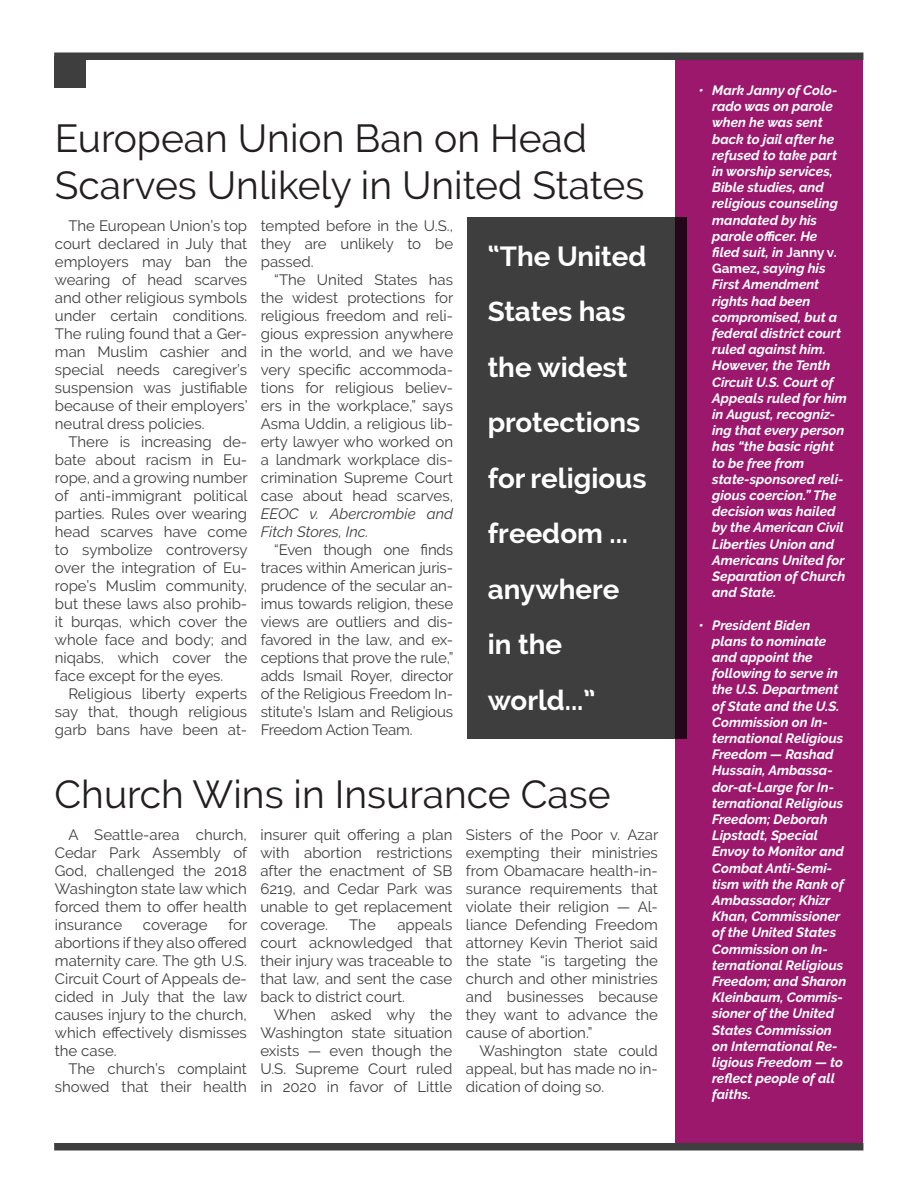
<style>
.page{position:relative;width:918px;height:1188px;background:#fff}
.page>*{position:absolute;margin:0;border:0;box-sizing:border-box;transform-origin:0 0}
.t1{font:39px/46.8px "Raleway";color:#231f20}
.t2{font:700 27.75px/55.5px "Raleway";color:#fff}
.t3{font:15px/18px "Raleway";color:#3e3e3f;text-align:justify}
.t4{font:italic 15px/18px "Raleway";color:#3e3e3f}
.t5{font:italic 700 13.5px/16.2px "Raleway";color:#fff}
.s1{font-style:normal}
</style>
<div class="page">
<div style="left:676px;top:59px;width:187px;height:1088px;background:#9b186d"></div>
<div style="left:54px;top:56px;width:31px;height:31px;background:#3e3e3f"></div>
<div style="left:54px;top:52px;width:809px;height:8px;background:#3e3e3f"></div>
<div style="left:54px;top:1143px;width:809px;height:7px;background:#3e3e3f"></div>
<div style="left:468px;top:217px;width:219px;height:522px;background:#3e3e3f"></div>
<h1 class="t1" style="left:55px;top:115px;width:591px">European Union Ban on Head<br>Scarves Unlikely in United States</h1>
<p class="t3" style="left:55px;top:217px;width:194px;text-indent:14px">The European Union’s top court declared in July that employers may ban the wearing of head scarves and other religious symbols under certain conditions.<br>The ruling found that a Ger&shy;man Muslim cashier and special needs caregiver’s suspension was justifiable because of their employers’ neutral dress policies.</p>
<p class="t3" style="left:55px;top:433px;width:194px;text-indent:14px">There is increasing de&shy;bate about racism in Eu&shy;rope, and a growing number of anti-immigrant political parties. Rules over wearing head scarves have come to symbolize controversy over the integration of Eu&shy;rope’s Muslim community, but these laws also prohib&shy;it burqas, which cover the whole face and body; and niqabs, which cover the face except for the eyes.</p>
<p class="t3" style="left:55px;top:685px;width:194px;text-indent:14px">Religious liberty experts say that, though religious garb bans have been at-</p>
<p class="t3" style="left:261px;top:217px;width:194px">tempted before in the U.S., they are unlikely to be passed.</p>
<p class="t3" style="left:261px;top:271px;width:194px;text-indent:14px">“The United States has the widest protections for religious freedom and reli&shy;gious expression anywhere in the world, and we have very specific accommoda&shy;tions for religious believ&shy;ers in the workplace,” says Asma Uddin, a religious lib&shy;erty lawyer who worked on a landmark workplace dis&shy;crimination Supreme Court case about head scarves,</p>
<p class="t4" style="left:261px;top:505px;width:194px">EEOC v. Abercrombie and<br>Fitch Stores, Inc.</p>
<p class="t3" style="left:261px;top:541px;width:194px;text-indent:14px">“Even though one finds traces within American juris&shy;prudence of the secular an&shy;imus towards religion, these views are outliers and dis&shy;favored in the law, and ex&shy;ceptions that prove the rule,” adds Ismail Royer, director of the Religious Freedom In&shy;stitute’s Islam and Religious Freedom Action Team.</p>
<h2 class="t2" style="left:488px;top:229px;width:160px">“The United<br>States has the widest protections for religious freedom ... anywhere in the world...”</h2>
<h1 class="t1" style="left:55px;top:771px;width:558px">Church Wins in Insurance Case</h1>
<p class="t3" style="left:55px;top:826px;width:194px;text-indent:14px">A Seattle-area church, Cedar Park Assembly of God, challenged the 2018<br>Washington state law which forced them to offer health insurance</p>
<p class="t3" style="left:55px;top:916px;width:194px;text-indent:174px">for abortions if they also offered maternity care. The 9th U.S.<br>Circuit Court of Appeals de&shy;cided in July that the law causes injury to the church, which effectively dismisses the case.</p>
<p class="t3" style="left:55px;top:1060px;width:194px;text-align:right">The church’s complaint showed that their health</p>
<p class="t3" style="left:143px;top:916px;width:66px">coverage</p>
<p class="t3" style="left:260px;top:826px;width:194px">insurer quit offering a plan with abortion restrictions after the enactment of SB 6219, and Cedar Park was unable to get replacement coverage.</p>
<p class="t3" style="left:260px;top:916px;width:194px;text-indent:137px">appeals court acknowledged that their injury was traceable to that law, and sent the case back to district court.</p>
<p class="t3" style="left:260px;top:1006px;width:194px;text-indent:14px">When asked why the Washington state situation exists — even though the U.S. Supreme Court ruled in 2020 in favor of Little</p>
<p class="t3" style="left:349px;top:916px;width:28px">The</p>
<p class="t3" style="left:466px;top:826px;width:194px">Sisters of the Poor v. Azar exempting their ministries from Obamacare health-in&shy;surance requirements that violate their religion — Al&shy;liance Defending Freedom attorney Kevin Theriot said the state “is targeting the church and other ministries and businesses because they want to advance the cause of abortion.”</p>
<p class="t3" style="left:466px;top:1042px;width:194px;text-indent:14px">Washington state could appeal, but has made no in&shy;dication of doing so.</p>
<p class="t5" style="left:712px;top:82px;width:136px;text-indent:-14px">• Mark Janny of Colo&shy;rado was on parole when he was sent back to jail after he refused to take part in worship services,<br>Bible studies, and religious counseling mandated by his parole officer. He filed suit, in <span class="s1">Janny v.<br>Gamez,</span> saying his<br>First Amendment rights had been compromised, but a federal district court ruled against him.<br>However, the Tenth<br>Circuit U.S. Court of<br>Appeals ruled for him in August, recogniz&shy;ing that every person has “the basic right to be free from state-sponsored reli&shy;gious coercion.” The decision was hailed by the American Civil<br>Liberties Union and<br>Americans United for<br>Separation of Church and State.</p>
<p class="t5" style="left:712px;top:617px;width:136px;text-indent:-14px">• President Biden plans to nominate and appoint the following to serve in the U.S. Department of State and the U.S.<br>Commission on In&shy;ternational Religious<br>Freedom — Rashad<br>Hussain, Ambassa&shy;dor-at-Large for In&shy;ternational Religious<br>Freedom; Deborah<br>Lipstadt, Special<br>Envoy to Monitor and<br>Combat Anti-Semi&shy;tism with the Rank of<br>Ambassador; Khizr<br>Khan, Commissioner of the United States<br>Commission on In&shy;ternational Religious<br>Freedom; and Sharon<br>Kleinbaum, Commis&shy;sioner of the United<br>States Commission on International Re&shy;ligious Freedom — to reflect people of all faiths.</p>
</div>
